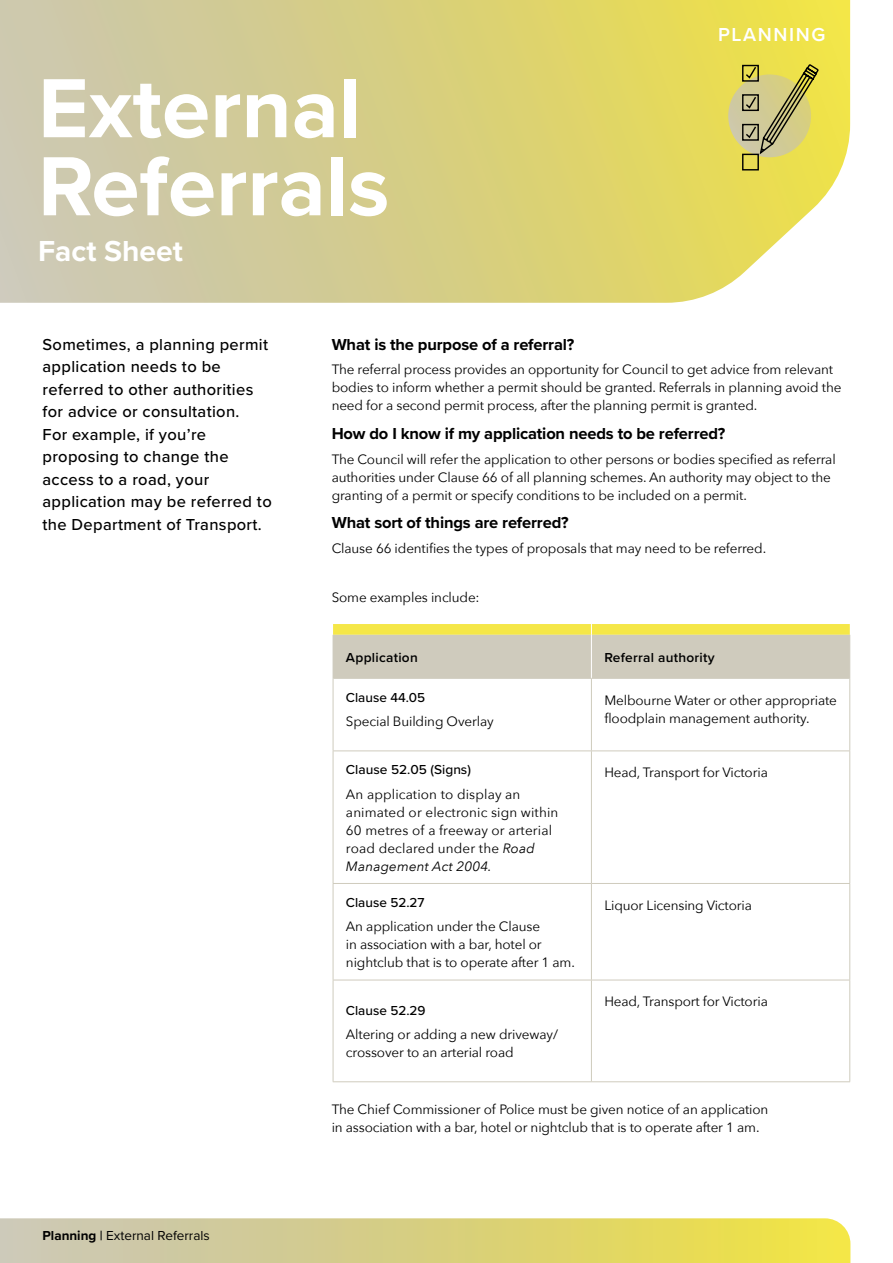
<style>
.page{position:relative;width:893px;height:1263px;background:#fff}
.page>*{position:absolute;margin:0;border:0;box-sizing:border-box;transform-origin:0 0}
.t1{font:700 87px/78px "Proxima Nova";color:#fff}
.t2{font:700 30px "Proxima Nova";color:#fff}
.t3{font:600 19.5px "Proxima Nova";letter-spacing:.08em;color:#fff}
.t4{font:500 16.5px/22.5px "Proxima Nova";letter-spacing:.02em;color:#000}
.t5{font:700 16.5px "Proxima Nova";letter-spacing:-.01em;color:#000}
.t6{font:13.5px/18px "Avenir Next";letter-spacing:-.01em;color:#000}
.t7{font:13.5px/18px "Avenir Next";letter-spacing:.01em;color:#000}
.t8{font:500 13.5px "Proxima Nova";color:#000}
.t9{font:600 13.5px "Proxima Nova";letter-spacing:.02em;color:#000}
.t10{font:13.5px "Proxima Nova";color:#000}
.s1{font-style:italic}
.s2{font-weight:700}
.s3{font-weight:600}
</style>
<div class="page">
<svg style="left:0;top:1218px;width:850px;height:45px;background:#dad27f"></svg>
<svg style="left:0;top:0;width:850px;height:303px;background:#d9d188"></svg>
<hr style="left:333px;top:678px;width:258px;height:1px;background:#cfcbbd">
<hr style="left:591px;top:678px;width:258px;height:1px;background:#cfcbbd">
<svg style="left:333px;top:624px;width:517px;height:54px;background:#d6d0a6"></svg>
<hr style="left:591px;top:635px;width:1px;height:43px;background:#fff">
<hr style="left:333px;top:635px;width:1px;height:43px;background:#cfcbbd">
<hr style="left:849px;top:635px;width:1px;height:43px;background:#cfcbbd">
<hr style="left:333px;top:678px;width:1px;height:73px;background:#cfcbbd">
<hr style="left:591px;top:679px;width:1px;height:72px;background:#cfcbbd">
<hr style="left:849px;top:678px;width:1px;height:73px;background:#cfcbbd">
<hr style="left:333px;top:751px;width:258px;height:1px;background:#cfcbbd">
<hr style="left:333px;top:751px;width:1px;height:132px;background:#cfcbbd">
<hr style="left:591px;top:751px;width:259px;height:1px;background:#cfcbbd">
<hr style="left:591px;top:751px;width:1px;height:132px;background:#cfcbbd">
<hr style="left:849px;top:751px;width:1px;height:132px;background:#cfcbbd">
<hr style="left:333px;top:883px;width:258px;height:1px;background:#cfcbbd">
<hr style="left:333px;top:884px;width:1px;height:96px;background:#cfcbbd">
<hr style="left:591px;top:883px;width:259px;height:1px;background:#cfcbbd">
<hr style="left:591px;top:884px;width:1px;height:96px;background:#cfcbbd">
<hr style="left:849px;top:884px;width:1px;height:96px;background:#cfcbbd">
<hr style="left:333px;top:980px;width:258px;height:1px;background:#cfcbbd">
<hr style="left:333px;top:980px;width:1px;height:101px;background:#cfcbbd">
<hr style="left:591px;top:980px;width:259px;height:1px;background:#cfcbbd">
<hr style="left:591px;top:980px;width:1px;height:101px;background:#cfcbbd">
<hr style="left:849px;top:980px;width:1px;height:101px;background:#cfcbbd">
<hr style="left:333px;top:1081px;width:258px;height:1px;background:#cfcbbd">
<hr style="left:591px;top:1081px;width:259px;height:1px;background:#cfcbbd">
<div style="left:728px;top:74px;width:83px;height:83px;background:#cec9a4;border-radius:41px"></div>
<svg style="left:741px;top:63px;width:79px;height:108px"></svg>
<h1 class="t1" style="left:38px;top:67px;width:353px">External<br>Referrals</h1>
<h2 class="t2" style="left:38px;top:228px;width:146px">Fact Sheet</h2>
<h3 class="t3" style="left:718px;top:20px;width:109px">PLANNING</h3>
<p class="t4" style="left:43px;top:332px;width:231px">Sometimes, a planning permit application needs to be referred to other authorities for advice or consultation.<br>For example, if you’re proposing to change the access to a road, your application may be referred to the Department of Transport.</p>
<p class="t5" style="left:332px;top:332px;width:244px">What is the purpose of a referral?</p>
<p class="t6" style="left:332px;top:360px;width:511px">The referral process provides an opportunity for Council to get advice from relevant bodies to inform whether a permit should be granted. Referrals in planning avoid the need for a second permit process, after the planning permit is granted.</p>
<p class="t5" style="left:332px;top:421px;width:395px">How do I know if my application needs to be referred?</p>
<p class="t6" style="left:332px;top:449px;width:506px">The Council will refer the application to other persons or bodies specified as referral authorities under Clause 66 of all planning schemes. An authority may object to the granting of a permit or specify conditions to be included on a permit.</p>
<p class="t5" style="left:332px;top:511px;width:239px">What sort of things are referred?</p>
<p class="t6" style="left:332px;top:538px;width:436px">Clause 66 identifies the types of proposals that may need to be referred.</p>
<p class="t6" style="left:332px;top:587px;width:150px">Some examples include:</p>
<p class="t9" style="left:346px;top:647px;width:73px">Application</p>
<p class="t9" style="left:604px;top:647px;width:112px">Referral authority</p>
<p class="t8" style="left:346px;top:687px;width:81px">Clause 44.05</p>
<p class="t6" style="left:346px;top:712px;width:149px">Special Building Overlay</p>
<p class="t6" style="left:604px;top:690px;width:234px">Melbourne Water or other appropriate floodplain management authority.</p>
<p class="t8" style="left:346px;top:760px;width:126px">Clause 52.05 (Signs)</p>
<p class="t7" style="left:346px;top:784px;width:214px">An application to display an animated or electronic sign within<br>60 metres of a freeway or arterial road declared under the <span class="s1">Road<br>Management Act 2004.</span></p>
<p class="t8" style="left:346px;top:892px;width:80px">Clause 52.27</p>
<p class="t6" style="left:346px;top:917px;width:230px">An application under the Clause<br>in association with a bar, hotel or nightclub that is to operate after 1 am.</p>
<p class="t8" style="left:346px;top:1000px;width:81px">Clause 52.29</p>
<p class="t6" style="left:346px;top:1025px;width:214px">Altering or adding a new driveway/ crossover to an arterial road</p>
<p class="t6" style="left:604px;top:763px;width:165px">Head, Transport for Victoria</p>
<p class="t6" style="left:604px;top:895px;width:149px">Liquor Licensing Victoria</p>
<p class="t6" style="left:604px;top:992px;width:165px">Head, Transport for Victoria</p>
<p class="t10" style="left:43px;top:1225px;width:169px"><span class="s2">Planning</span> <span class="s3">|</span> External Referrals</p>
<p class="t6" style="left:332px;top:1099px;width:438px">The Chief Commissioner of Police must be given notice of an application in association with a bar, hotel or nightclub that is to operate after 1 am.</p>
</div>
